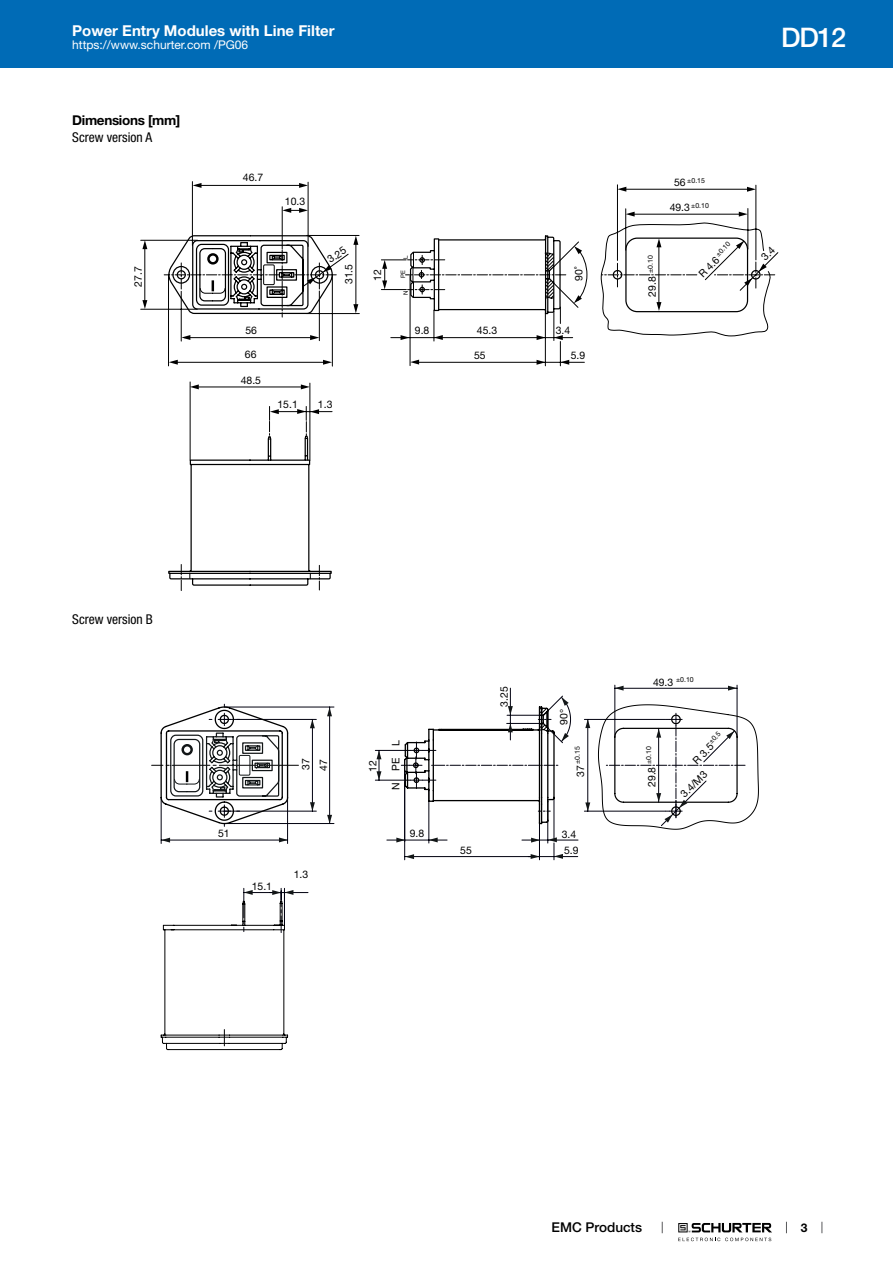
<style>
.page{position:relative;width:893px;height:1263px;background:#fff}
.page>*{position:absolute;margin:0;border:0;box-sizing:border-box;transform-origin:0 0}
.t1{font:500 27px "Helvetica Neue LT";color:#fff}
.t2{font:700 15px "Helvetica Neue LT";color:#fff}
.t3{font:condensed 13.5px "Helvetica Neue LT";color:#000}
.t4{font:700 13.5px "Helvetica Neue LT";letter-spacing:-.025em;color:#000}
.t5{font:500 13.5px "Helvetica Neue LT";color:#000}
.t6{font:12px "Helvetica Neue LT";color:#fff}
.t7{font:700 12px "Helvetica Neue LT";color:#000}
.t8{font:10.5px/15.1px "Helvetica Neue LT";color:#000}
.t9{font:6.9px "Helvetica Neue LT";color:#000}
.t10{font:6.15px "Helvetica Neue LT";color:#000}
.s1{font-size:10.5px}
</style>
<div class="page">
<svg style="left:678px;top:1223px;width:94px;height:18px"></svg>
<div style="left:0;top:0;width:893px;height:68px;background:#006bb6"></div>
<svg style="left:140px;top:181px;width:638px;height:398px"></svg>
<svg style="left:193px;top:183px;width:9px;height:5px"></svg>
<svg style="left:282px;top:208px;width:9px;height:5px"></svg>
<svg style="left:299px;top:208px;width:9px;height:5px"></svg>
<svg style="left:299px;top:183px;width:9px;height:5px"></svg>
<svg style="left:142px;top:300px;width:5px;height:9px"></svg>
<svg style="left:142px;top:240px;width:5px;height:9px"></svg>
<svg style="left:295px;top:263px;width:41px;height:27px"></svg>
<svg style="left:353px;top:304px;width:5px;height:9px"></svg>
<svg style="left:353px;top:236px;width:5px;height:9px"></svg>
<svg style="left:181px;top:335px;width:9px;height:5px"></svg>
<svg style="left:310px;top:335px;width:9px;height:5px"></svg>
<svg style="left:169px;top:360px;width:9px;height:5px"></svg>
<svg style="left:323px;top:360px;width:9px;height:5px"></svg>
<svg style="left:382px;top:280px;width:5px;height:9px"></svg>
<svg style="left:382px;top:260px;width:5px;height:9px"></svg>
<svg style="left:574px;top:295px;width:8px;height:8px"></svg>
<svg style="left:574px;top:246px;width:8px;height:8px"></svg>
<svg style="left:434px;top:335px;width:9px;height:5px"></svg>
<svg style="left:554px;top:335px;width:9px;height:5px"></svg>
<svg style="left:537px;top:335px;width:8px;height:5px"></svg>
<svg style="left:401px;top:335px;width:8px;height:5px"></svg>
<svg style="left:410px;top:360px;width:9px;height:5px"></svg>
<svg style="left:560px;top:360px;width:9px;height:5px"></svg>
<svg style="left:537px;top:360px;width:8px;height:5px"></svg>
<svg style="left:656px;top:302px;width:5px;height:9px"></svg>
<svg style="left:656px;top:238px;width:5px;height:9px"></svg>
<svg style="left:626px;top:212px;width:9px;height:5px"></svg>
<svg style="left:739px;top:212px;width:9px;height:5px"></svg>
<svg style="left:617px;top:187px;width:9px;height:5px"></svg>
<svg style="left:747px;top:187px;width:9px;height:5px"></svg>
<svg style="left:270px;top:409px;width:9px;height:5px"></svg>
<svg style="left:297px;top:409px;width:22px;height:5px"></svg>
<svg style="left:190px;top:384px;width:9px;height:5px"></svg>
<svg style="left:301px;top:384px;width:9px;height:5px"></svg>
<svg style="left:161px;top:685px;width:576px;height:210px"></svg>
<svg style="left:152px;top:704px;width:146px;height:122px"></svg>
<svg style="left:585px;top:719px;width:5px;height:9px"></svg>
<svg style="left:585px;top:802px;width:5px;height:9px"></svg>
<svg style="left:598px;top:704px;width:161px;height:126px"></svg>
<svg style="left:615px;top:686px;width:9px;height:5px"></svg>
<svg style="left:548px;top:837px;width:9px;height:5px"></svg>
<svg style="left:554px;top:854px;width:9px;height:5px"></svg>
<svg style="left:405px;top:854px;width:9px;height:5px"></svg>
<svg style="left:161px;top:838px;width:9px;height:4px"></svg>
<svg style="left:429px;top:837px;width:9px;height:5px"></svg>
<svg style="left:327px;top:815px;width:5px;height:9px"></svg>
<svg style="left:310px;top:802px;width:5px;height:9px"></svg>
<svg style="left:376px;top:771px;width:5px;height:9px"></svg>
<svg style="left:376px;top:750px;width:5px;height:9px"></svg>
<svg style="left:327px;top:707px;width:5px;height:9px"></svg>
<svg style="left:310px;top:719px;width:5px;height:9px"></svg>
<svg style="left:728px;top:686px;width:9px;height:5px"></svg>
<svg style="left:531px;top:838px;width:9px;height:4px"></svg>
<svg style="left:531px;top:854px;width:9px;height:5px"></svg>
<svg style="left:396px;top:837px;width:9px;height:5px"></svg>
<svg style="left:279px;top:837px;width:9px;height:5px"></svg>
<svg style="left:160px;top:890px;width:133px;height:160px"></svg>
<hr style="left:510px;top:688px;width:1px;height:52px;background:#00000f">
<svg style="left:401px;top:697px;width:170px;height:128px"></svg>
<svg style="left:714px;top:241px;width:61px;height:48px"></svg>
<h2 class="t2" style="left:72px;top:21px;width:264px">Power Entry Modules with Line Filter</h2>
<p class="t6" style="left:72px;top:38px;width:178px">https://www.schurter.com /PG06</p>
<p class="t4" style="left:72px;top:112px;width:110px">Dimensions [mm]</p>
<p class="t3" style="left:72px;top:130px;width:81px">Screw version A</p>
<p class="t8" style="left:243px;top:170px;width:22px">46.7</p>
<p class="t8" style="left:285px;top:194px;width:22px">10.3</p>
<p class="t8" style="left:324px;top:254px;width:22px;rotate:-34deg">3.25</p>
<p class="t8" style="left:130px;top:287px;width:22px;rotate:-90deg">27.7</p>
<p class="t8" style="left:341px;top:284px;width:22px;rotate:-90deg">31.5</p>
<p class="t8" style="left:245px;top:323px;width:13px">56</p>
<p class="t8" style="left:245px;top:347px;width:13px">66</p>
<p class="t8" style="left:241px;top:372px;width:22px">48.5</p>
<p class="t8" style="left:277px;top:396px;width:22px">15.1</p>
<p class="t8" style="left:318px;top:396px;width:16px">1.3</p>
<p class="t10" style="left:402px;top:259px;width:5px;rotate:-90deg">L</p>
<p class="t8" style="left:370px;top:281px;width:13px;rotate:-90deg">12</p>
<p class="t8" style="left:571px;top:281px;width:15px;rotate:-90deg">90˚</p>
<p class="t10" style="left:399px;top:278px;width:9px;rotate:-90deg">PE</p>
<p class="t10" style="left:402px;top:295px;width:6px;rotate:-90deg">N</p>
<p class="t8" style="left:415px;top:323px;width:16px">9.8</p>
<p class="t8" style="left:477px;top:323px;width:22px">45.3</p>
<p class="t8" style="left:556px;top:322px;width:16px">3.4</p>
<p class="t8" style="left:474px;top:347px;width:13px">55</p>
<p class="t8" style="left:571px;top:348px;width:16px">5.9</p>
<h1 class="t1" style="left:781px;top:21px;width:66px">DD12</h1>
<p class="t9" style="left:646px;top:273px;width:19px;rotate:-90deg">±0.10</p>
<p class="t8" style="left:644px;top:297px;width:22px;rotate:-90deg">29.8</p>
<p class="t9" style="left:687px;top:176px;width:19px">±0.15</p>
<p class="t8" style="left:674px;top:174px;width:13px">56</p>
<p class="t8" style="left:670px;top:200px;width:22px">49.3</p>
<p class="t9" style="left:691px;top:202px;width:19px">±0.10</p>
<p class="t9" style="left:696px;top:271px;width:45px;rotate:-45deg"><span class="s1">R 4.6</span>±0.10</p>
<p class="t3" style="left:72px;top:611px;width:82px">Screw version B</p>
<p class="t8" style="left:218px;top:826px;width:13px">51</p>
<p class="t8" style="left:252px;top:878px;width:22px">15.1</p>
<p class="t8" style="left:297px;top:770px;width:14px;line-height:17.5px;rotate:-90deg">37<br>47</p>
<p class="t8" style="left:365px;top:772px;width:13px;rotate:-90deg">12</p>
<p class="t8" style="left:388px;top:790px;width:51px;rotate:-90deg">N PE L</p>
<p class="t8" style="left:294px;top:867px;width:16px">1.3</p>
<p class="t8" style="left:410px;top:825px;width:16px">9.8</p>
<p class="t8" style="left:496px;top:707px;width:22px;rotate:-90deg">3.25</p>
<p class="t8" style="left:460px;top:843px;width:13px">55</p>
<p class="t8" style="left:556px;top:725px;width:17px;rotate:-90deg">90°</p>
<p class="t9" style="left:573px;top:764px;width:19px;rotate:-90deg">±0.15</p>
<p class="t8" style="left:573px;top:777px;width:13px;rotate:-90deg">37</p>
<p class="t8" style="left:562px;top:826px;width:18px;line-height:16.2px">3.4<br>5.9</p>
<p class="t9" style="left:653px;top:675px;width:42px"><span class="s1">49.3</span> ±0.10</p>
<p class="t9" style="left:707px;top:740px;width:15px;rotate:-45deg">±0.5</p>
<p class="t9" style="left:644px;top:787px;width:42px;rotate:-90deg"><span class="s1">29.8</span> ±0.10</p>
<p class="t8" style="left:666px;top:779px;width:58px;text-indent:32px;rotate:-45deg">R 3.5<br>3.4/M3</p>
<p class="t5" style="left:552px;top:1219px;width:92px">EMC Products</p>
<p class="t7" style="left:801px;top:1220px;width:8px">3</p>
</div>
